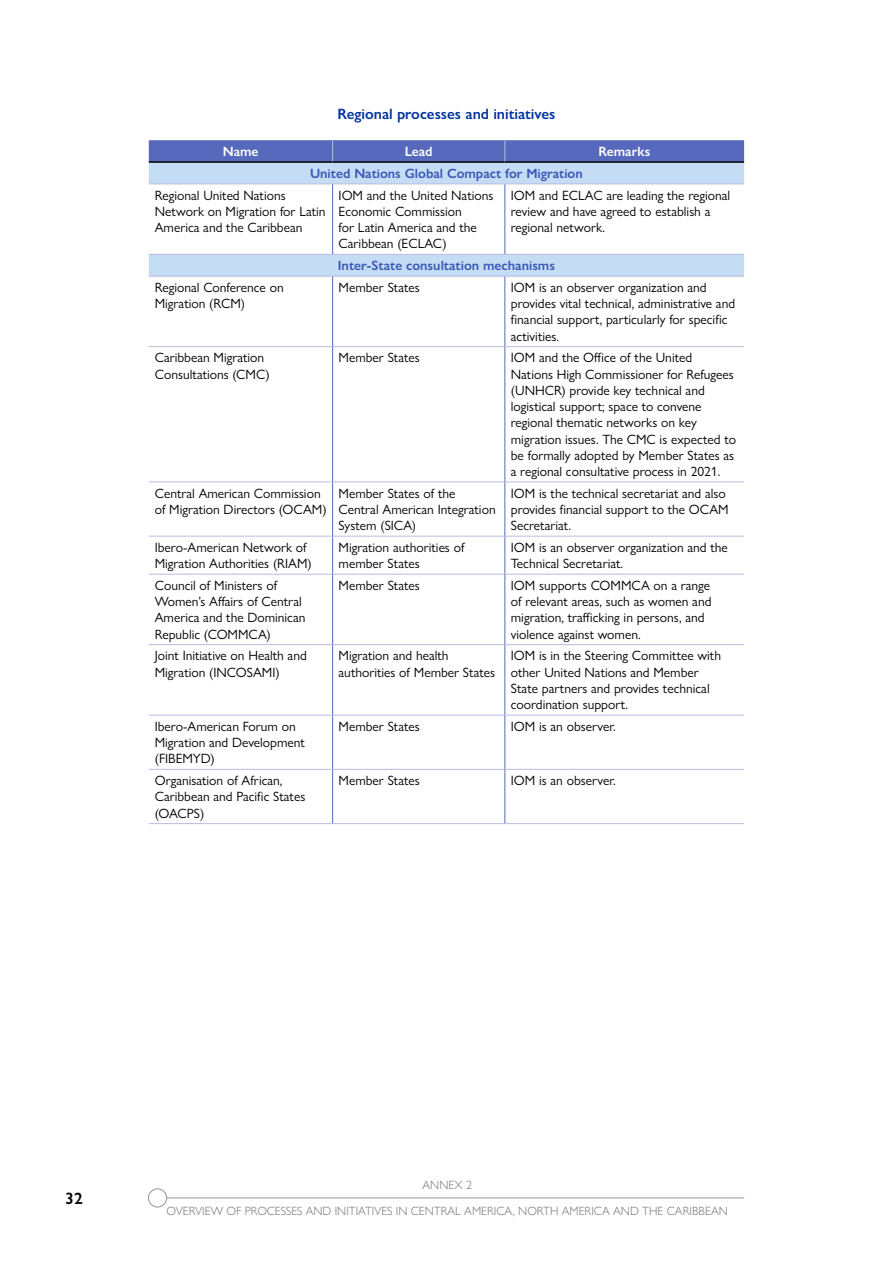
<style>
.page{position:relative;width:893px;height:1263px;background:#fff}
.page>*{position:absolute;margin:0;border:0;box-sizing:border-box;transform-origin:0 0}
.t1{font:600 16.5px "Gill Sans Nova";color:#000}
.Table_title{font:600 15px "Gill Sans Nova";color:#0033a0}
.Table_text{font:13.5px/16.2px "Gill Sans Nova";color:#000}
.Table_text-2{font:600 13.5px "Gill Sans Nova";color:#3956b4}
.Table_text_header{font:600 13.5px "Gill Sans Nova";color:#fff}
.t2{font:300 12px "Gill Sans Nova";color:#6d6e71}
</style>
<div class="page">
<div style="left:148px;top:1188px;width:19px;height:19px;border:1px solid #939598;border-radius:50%"></div>
<hr style="left:167px;top:1197px;width:577px;height:1px;background:#939598">
<svg style="left:149px;top:163px;width:595px;height:113px"></svg>
<hr style="left:149px;top:161px;width:184px;height:2px;background:#000">
<hr style="left:333px;top:161px;width:172px;height:2px;background:#000">
<hr style="left:505px;top:161px;width:239px;height:2px;background:#000">
<hr style="left:149px;top:184px;width:184px;height:1px;background:#b9bbe3">
<hr style="left:333px;top:184px;width:172px;height:1px;background:#b9bbe3">
<hr style="left:505px;top:184px;width:239px;height:1px;background:#b9bbe3">
<hr style="left:149px;top:254px;width:184px;height:1px;background:#b9bbe3">
<hr style="left:333px;top:254px;width:172px;height:1px;background:#b9bbe3">
<hr style="left:505px;top:254px;width:239px;height:1px;background:#b9bbe3">
<hr style="left:149px;top:276px;width:184px;height:1px;background:#b9bbe3">
<hr style="left:333px;top:276px;width:172px;height:1px;background:#b9bbe3">
<hr style="left:505px;top:276px;width:239px;height:1px;background:#b9bbe3">
<hr style="left:149px;top:346px;width:184px;height:1px;background:#b9bbe3">
<hr style="left:333px;top:346px;width:172px;height:1px;background:#b9bbe3">
<hr style="left:505px;top:346px;width:239px;height:1px;background:#b9bbe3">
<hr style="left:149px;top:481px;width:184px;height:1px;background:#b9bbe3">
<hr style="left:333px;top:481px;width:172px;height:1px;background:#b9bbe3">
<hr style="left:505px;top:481px;width:239px;height:1px;background:#b9bbe3">
<hr style="left:149px;top:536px;width:184px;height:1px;background:#b9bbe3">
<hr style="left:333px;top:536px;width:172px;height:1px;background:#b9bbe3">
<hr style="left:505px;top:536px;width:239px;height:1px;background:#b9bbe3">
<hr style="left:149px;top:574px;width:184px;height:1px;background:#b9bbe3">
<hr style="left:333px;top:574px;width:172px;height:1px;background:#b9bbe3">
<hr style="left:505px;top:574px;width:239px;height:1px;background:#b9bbe3">
<hr style="left:149px;top:644px;width:184px;height:1px;background:#b9bbe3">
<hr style="left:333px;top:644px;width:172px;height:1px;background:#b9bbe3">
<hr style="left:505px;top:644px;width:239px;height:1px;background:#b9bbe3">
<hr style="left:149px;top:715px;width:184px;height:1px;background:#b9bbe3">
<hr style="left:333px;top:715px;width:172px;height:1px;background:#b9bbe3">
<hr style="left:505px;top:715px;width:239px;height:1px;background:#b9bbe3">
<hr style="left:149px;top:769px;width:184px;height:1px;background:#b9bbe3">
<hr style="left:333px;top:769px;width:172px;height:1px;background:#b9bbe3">
<hr style="left:505px;top:769px;width:239px;height:1px;background:#b9bbe3">
<hr style="left:149px;top:823px;width:184px;height:1px;background:#b9bbe3">
<hr style="left:333px;top:823px;width:172px;height:1px;background:#b9bbe3">
<hr style="left:505px;top:823px;width:239px;height:1px;background:#b9bbe3">
<hr style="left:332px;top:184px;width:1px;height:70px;background:#5769bd">
<hr style="left:504px;top:184px;width:1px;height:70px;background:#5769bd">
<hr style="left:332px;top:277px;width:1px;height:69px;background:#5769bd">
<hr style="left:504px;top:277px;width:1px;height:69px;background:#5769bd">
<hr style="left:332px;top:347px;width:1px;height:134px;background:#5769bd">
<hr style="left:504px;top:347px;width:1px;height:134px;background:#5769bd">
<hr style="left:332px;top:482px;width:1px;height:54px;background:#5769bd">
<hr style="left:504px;top:482px;width:1px;height:54px;background:#5769bd">
<hr style="left:332px;top:536px;width:1px;height:38px;background:#5769bd">
<hr style="left:504px;top:536px;width:1px;height:38px;background:#5769bd">
<hr style="left:332px;top:575px;width:1px;height:69px;background:#5769bd">
<hr style="left:504px;top:575px;width:1px;height:69px;background:#5769bd">
<hr style="left:332px;top:645px;width:1px;height:70px;background:#5769bd">
<hr style="left:504px;top:645px;width:1px;height:70px;background:#5769bd">
<hr style="left:332px;top:715px;width:1px;height:54px;background:#5769bd">
<hr style="left:504px;top:715px;width:1px;height:54px;background:#5769bd">
<hr style="left:332px;top:770px;width:1px;height:53px;background:#5769bd">
<hr style="left:504px;top:770px;width:1px;height:53px;background:#5769bd">
<svg style="left:149px;top:140px;width:595px;height:22px;background:#5667b7"></svg>
<p class="Table_title" style="left:337px;top:105px;width:220px">Regional processes and initiatives</p>
<p class="Table_text_header" style="left:223px;top:143px;width:37px">Name</p>
<p class="Table_text_header" style="left:405px;top:143px;width:29px">Lead</p>
<p class="Table_text_header" style="left:599px;top:143px;width:53px">Remarks</p>
<p class="Table_text-2" style="left:310px;top:165px;width:274px">United Nations Global Compact for Migration</p>
<p class="Table_text" style="left:155px;top:187px;width:172px">Regional United Nations<br>Network on Migration for Latin<br>America and the Caribbean</p>
<p class="Table_text" style="left:339px;top:187px;width:156px">IOM and the United Nations<br>Economic Commission<br>for Latin America and the<br>Caribbean (ECLAC)</p>
<p class="Table_text" style="left:511px;top:187px;width:221px">IOM and ECLAC are leading the regional review and have agreed to establish a regional network.</p>
<p class="Table_text-2" style="left:338px;top:257px;width:219px">Inter-State consultation mechanisms</p>
<p class="Table_text" style="left:155px;top:279px;width:130px">Regional Conference on<br>Migration (RCM)</p>
<p class="Table_text" style="left:339px;top:279px;width:83px">Member States</p>
<p class="Table_text" style="left:511px;top:279px;width:226px">IOM is an observer organization and provides vital technical, administrative and financial support, particularly for specific activities.</p>
<p class="Table_text" style="left:155px;top:350px;width:117px">Caribbean Migration<br>Consultations (CMC)</p>
<p class="Table_text" style="left:339px;top:350px;width:83px">Member States</p>
<p class="Table_text" style="left:511px;top:350px;width:227px">IOM and the Office of the United Nations High Commissioner for Refugees (UNHCR) provide key technical and logistical support; space to convene regional thematic networks on key migration issues. The CMC is expected to be formally adopted by Member States as a regional consultative process in 2021.</p>
<p class="Table_text" style="left:155px;top:485px;width:173px">Central American Commission of Migration Directors (OCAM)</p>
<p class="Table_text" style="left:339px;top:485px;width:159px">Member States of the<br>Central American Integration<br>System (SICA)</p>
<p class="Table_text" style="left:511px;top:485px;width:219px">IOM is the technical secretariat and also provides financial support to the OCAM<br>Secretariat.</p>
<p class="Table_text" style="left:155px;top:539px;width:159px">Ibero-American Network of<br>Migration Authorities (RIAM)</p>
<p class="Table_text" style="left:339px;top:539px;width:127px">Migration authorities of member States</p>
<p class="Table_text" style="left:511px;top:539px;width:218px">IOM is an observer organization and the<br>Technical Secretariat.</p>
<p class="Table_text" style="left:155px;top:577px;width:152px">Council of Ministers of<br>Women’s Affairs of Central<br>America and the Dominican<br>Republic (COMMCA)</p>
<p class="Table_text" style="left:339px;top:577px;width:83px">Member States</p>
<p class="Table_text" style="left:511px;top:577px;width:202px">IOM supports COMMCA on a range of relevant areas, such as women and migration, trafficking in persons, and violence against women.</p>
<p class="Table_text" style="left:155px;top:648px;width:154px">Joint Initiative on Health and<br>Migration (INCOSAMI)</p>
<p class="Table_text" style="left:339px;top:648px;width:158px">Migration and health authorities of Member States</p>
<p class="Table_text" style="left:511px;top:648px;width:212px">IOM is in the Steering Committee with other United Nations and Member<br>State partners and provides technical coordination support.</p>
<p class="Table_text" style="left:155px;top:718px;width:152px">Ibero-American Forum on<br>Migration and Development (FIBEMYD)</p>
<p class="Table_text" style="left:339px;top:718px;width:83px">Member States</p>
<p class="Table_text" style="left:511px;top:718px;width:106px">IOM is an observer.</p>
<p class="Table_text" style="left:155px;top:772px;width:152px">Organisation of African,<br>Caribbean and Pacific States (OACPS)</p>
<p class="Table_text" style="left:339px;top:772px;width:83px">Member States</p>
<p class="Table_text" style="left:511px;top:772px;width:106px">IOM is an observer.</p>
<p class="t1" style="left:65px;top:1188px;width:19px">32</p>
<p class="t2" style="left:423px;top:1177px;width:51px">ANNEX 2</p>
<p class="t2" style="left:167px;top:1204px;width:563px">OVERVIEW OF PROCESSES AND INITIATIVES IN CENTRAL AMERICA, NORTH AMERICA AND THE CARIBBEAN</p>
</div>
